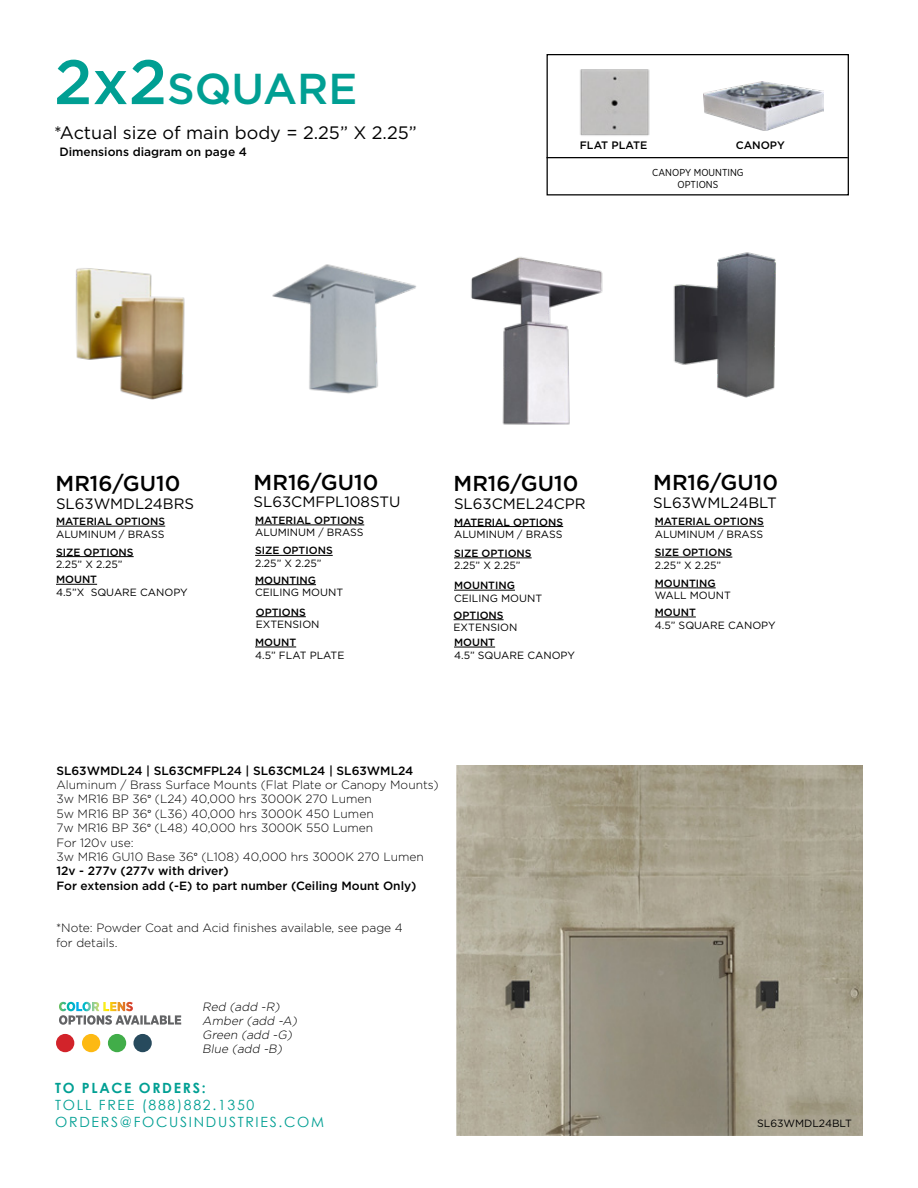
<style>
.page{position:relative;width:918px;height:1188px;background:#fff}
.page>*{position:absolute;margin:0;border:0;box-sizing:border-box;transform-origin:0 0}
.t1{font:500 43.2px "Gotham";color:#009f93}
.t2{font:500 21.6px "Gotham";color:#000}
.t3{font:18px "Gotham";color:#000}
.t4{font:15px "Gotham";color:#000}
.t5{font:14.1px/17px "Century Gothic";letter-spacing:.12em;color:#009f93}
.t6{font:700 14.1px "Century Gothic";letter-spacing:.12em;color:#009f93}
.t7{font:300 12px/14.4px "Gotham";color:#000}
.t8{font:500 12px "Gotham";color:#000}
.t9{font:italic 300 12px/13.8px "Gotham";color:#000}
.t10{font:500 10.8px "Gotham";color:#000}
.t11{font:10.5px "Gotham";color:#000}
.t12{font:500 10.5px "Gotham";color:#000}
.t13{font:10.05px/12.1px "Gotham Narrow";color:#000;text-align:center}
.s1{font-size:62.7px}
.s2{font-family:"Myriad Pro";font-weight:400}
.s3{font-weight:500}
</style>
<div class="page">
<img style="left:75px;top:268px;width:110px;height:132px">
<img style="left:272px;top:264px;width:145px;height:130px">
<img style="left:471px;top:257px;width:132px;height:168px">
<img style="left:673px;top:252px;width:103px;height:146px">
<img style="left:580px;top:69px;width:70px;height:67px">
<div style="left:547px;top:54px;width:302px;height:141px;border:1px solid #000"></div>
<hr style="left:547px;top:157px;width:301px;height:1px;background:#000">
<hr style="left:56px;top:526px;width:109px;height:1px;background:#000">
<hr style="left:56px;top:584px;width:41px;height:1px;background:#000">
<hr style="left:56px;top:556px;width:78px;height:1px;background:#000">
<hr style="left:255px;top:525px;width:109px;height:1px;background:#000">
<hr style="left:255px;top:647px;width:41px;height:1px;background:#000">
<hr style="left:255px;top:584px;width:61px;height:1px;background:#000">
<hr style="left:256px;top:616px;width:50px;height:1px;background:#000">
<hr style="left:255px;top:555px;width:78px;height:1px;background:#000">
<hr style="left:454px;top:526px;width:109px;height:1px;background:#000">
<hr style="left:454px;top:619px;width:50px;height:1px;background:#000">
<hr style="left:454px;top:647px;width:41px;height:1px;background:#000">
<hr style="left:454px;top:590px;width:61px;height:1px;background:#000">
<hr style="left:454px;top:558px;width:78px;height:1px;background:#000">
<hr style="left:655px;top:526px;width:109px;height:1px;background:#000">
<hr style="left:655px;top:617px;width:41px;height:1px;background:#000">
<hr style="left:655px;top:588px;width:61px;height:1px;background:#000">
<hr style="left:655px;top:557px;width:77px;height:1px;background:#000">
<div style="left:56px;top:1034px;width:18px;height:18px;background:#d2232a;border-radius:50%"></div>
<div style="left:82px;top:1034px;width:18px;height:18px;background:#fdb913;border-radius:50%"></div>
<div style="left:108px;top:1034px;width:18px;height:18px;background:#41ad49;border-radius:50%"></div>
<div style="left:133px;top:1034px;width:19px;height:18px;background:#274a5d;border-radius:50%"></div>
<svg style="left:59px;top:1002px;width:122px;height:23px"></svg>
<img style="left:457px;top:765px;width:405px;height:371px">
<img style="left:703px;top:82px;width:120px;height:48px">
<h1 class="t1" style="left:54px;top:61px;width:305px"><span class="s1">2x2</span>SQUARE</h1>
<h3 class="t3" style="left:54px;top:121px;width:364px">*Actual size of main body = 2.25” X 2.25”</h3>
<p class="t8" style="left:59px;top:143px;width:189px">Dimensions diagram on page 4</p>
<p class="t10" style="left:580px;top:138px;width:69px">FLAT PLATE</p>
<p class="t10" style="left:736px;top:138px;width:51px">CANOPY</p>
<p class="t13" style="left:652px;top:166px;width:93px">CANOPY MOUNTING<br>OPTIONS</p>
<h2 class="t2" style="left:56px;top:469px;width:126px">MR16/GU10</h2>
<p class="t12" style="left:56px;top:515px;width:111px">MATERIAL OPTIONS</p>
<p class="t11" style="left:56px;top:527px;width:110px">ALUMINUM / BRASS</p>
<p class="t12" style="left:56px;top:573px;width:43px">MOUNT</p>
<p class="t11" style="left:56px;top:585px;width:133px">4.5”X SQUARE CANOPY</p>
<p class="t4" style="left:56px;top:494px;width:140px">SL63WMDL24BRS</p>
<p class="t12" style="left:56px;top:545px;width:79px">SIZE OPTIONS</p>
<p class="t11" style="left:56px;top:558px;width:68px">2.25” X 2.25”</p>
<h2 class="t2" style="left:254px;top:468px;width:126px">MR16/GU10</h2>
<p class="t12" style="left:255px;top:513px;width:111px">MATERIAL OPTIONS</p>
<p class="t11" style="left:255px;top:526px;width:110px">ALUMINUM / BRASS</p>
<p class="t4" style="left:254px;top:492px;width:148px">SL63CMFPL108STU</p>
<h2 class="t2" style="left:454px;top:469px;width:126px">MR16/GU10</h2>
<p class="t12" style="left:454px;top:515px;width:111px">MATERIAL OPTIONS</p>
<p class="t11" style="left:454px;top:528px;width:110px">ALUMINUM / BRASS</p>
<p class="t4" style="left:454px;top:494px;width:133px">SL63CMEL24CPR</p>
<p class="t12" style="left:255px;top:544px;width:79px">SIZE OPTIONS</p>
<p class="t11" style="left:255px;top:557px;width:68px">2.25” X 2.25”</p>
<p class="t12" style="left:454px;top:546px;width:79px">SIZE OPTIONS</p>
<p class="t11" style="left:454px;top:559px;width:68px">2.25” X 2.25”</p>
<p class="t12" style="left:255px;top:573px;width:62px">MOUNTING</p>
<p class="t11" style="left:255px;top:586px;width:90px">CEILING MOUNT</p>
<p class="t12" style="left:256px;top:605px;width:52px">OPTIONS</p>
<p class="t11" style="left:256px;top:618px;width:65px">EXTENSION</p>
<p class="t12" style="left:255px;top:635px;width:43px">MOUNT</p>
<p class="t11" style="left:255px;top:648px;width:91px">4.5” FLAT PLATE</p>
<p class="t12" style="left:454px;top:579px;width:62px">MOUNTING</p>
<p class="t11" style="left:454px;top:591px;width:90px">CEILING MOUNT</p>
<p class="t12" style="left:454px;top:608px;width:52px">OPTIONS</p>
<p class="t11" style="left:454px;top:621px;width:65px">EXTENSION</p>
<p class="t12" style="left:454px;top:635px;width:43px">MOUNT</p>
<p class="t11" style="left:454px;top:648px;width:122px">4.5” SQUARE CANOPY</p>
<p class="t8" style="left:56px;top:763px;width:358px">SL63WMDL24 | SL63CMFPL24 | SL63CML24 | SL63WML24</p>
<p class="t7" style="left:56px;top:777px;width:384px">Aluminum / Brass Surface Mounts (Flat Plate or Canopy Mounts)<br>3w MR16 BP 36<span class="s2">°</span> (L24) 40,000 hrs 3000K 270 Lumen<br>5w MR16 BP 36<span class="s2">°</span> (L36) 40,000 hrs 3000K 450 Lumen<br>7w MR16 BP 36<span class="s2">°</span> (L48) 40,000 hrs 3000K 550 Lumen<br>For 120v use:<br>3w MR16 GU10 Base 36<span class="s2">°</span> (L108) 40,000 hrs 3000K 270 Lumen <span class="s3">12v - 277v (277v with driver)<br>For extension add (-E) to part number (Ceiling Mount Only)</span></p>
<p class="t7" style="left:56px;top:920px;width:348px">*Note: Powder Coat and Acid finishes available, see page 4 for details.</p>
<p class="t9" style="left:202px;top:1000px;width:99px">Red (add -R)<br>Amber (add -A)<br>Green (add -G)<br>Blue (add -B)</p>
<p class="t6" style="left:55px;top:1079px;width:152px">TO PLACE ORDERS:</p>
<p class="t5" style="left:55px;top:1096px;width:270px">TOLL FREE (888)882.1350<br>ORDERS@FOCUSINDUSTRIES.COM</p>
<h2 class="t2" style="left:653px;top:468px;width:126px">MR16/GU10</h2>
<p class="t12" style="left:655px;top:515px;width:111px">MATERIAL OPTIONS</p>
<p class="t11" style="left:655px;top:527px;width:110px">ALUMINUM / BRASS</p>
<p class="t4" style="left:653px;top:493px;width:125px">SL63WML24BLT</p>
<p class="t12" style="left:655px;top:545px;width:79px">SIZE OPTIONS</p>
<p class="t11" style="left:655px;top:558px;width:68px">2.25” X 2.25”</p>
<p class="t12" style="left:655px;top:576px;width:62px">MOUNTING</p>
<p class="t11" style="left:655px;top:589px;width:78px">WALL MOUNT</p>
<p class="t12" style="left:655px;top:605px;width:43px">MOUNT</p>
<p class="t11" style="left:655px;top:618px;width:122px">4.5” SQUARE CANOPY</p>
<p class="t11" style="left:757px;top:1116px;width:96px">SL63WMDL24BLT</p>
</div>
